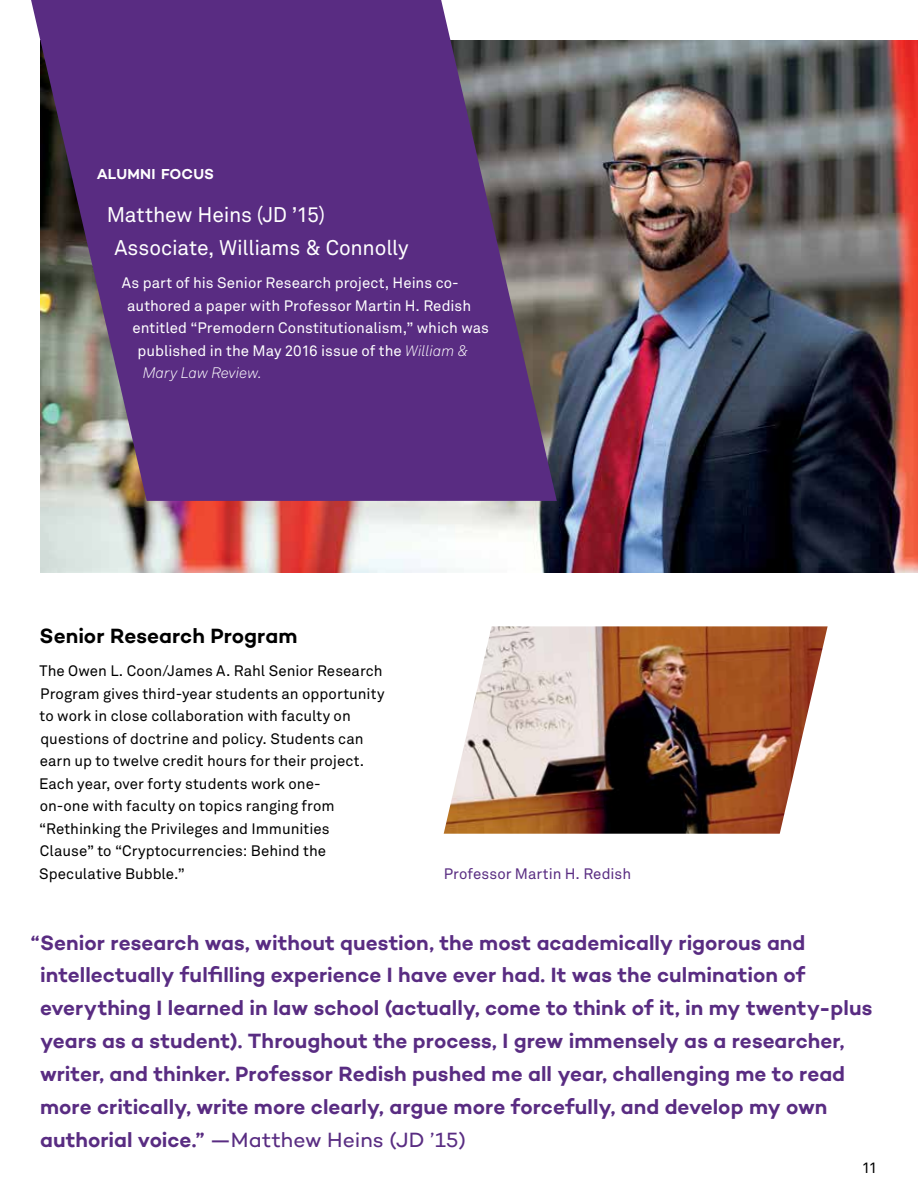
<style>
.page{position:relative;width:918px;height:1188px;background:#fff}
.page>*{position:absolute;margin:0;border:0;box-sizing:border-box;transform-origin:0 0}
.t1{font:600 21px/33px "Campton";color:#592c82}
.t2{font:21px/33px "Akkurat Pro";letter-spacing:-.01em;color:#fff}
.t3{font:600 21px "Campton";color:#000}
.t4{font:15px/22.5px "Akkurat Pro";color:#000}
.t5{font:15px "Akkurat Pro";color:#fff}
.t6{font:15px "Akkurat Pro";color:#592c82}
.t7{font:italic 300 15px "Akkurat Pro";letter-spacing:-.005em;color:#fff}
.t8{font:600 14.7px "Campton";letter-spacing:.01em;color:#fff}
.s1{font-weight:300;font-style:italic}
.s2{font-weight:400}
</style>
<div class="page">
<img style="left:444px;top:626px;width:384px;height:208px">
<img style="left:40px;top:40px;width:878px;height:532px">
<svg style="left:31px;top:0;width:526px;height:501px;background:#623f80"></svg>
<p class="t8" style="left:97px;top:164px;width:119px">ALUMNI FOCUS</p>
<p class="t2" style="left:114px;top:199px;width:296px;text-indent:-8px">Matthew Heins (JD ’15)<br>Associate, Williams &amp; Connolly</p>
<p class="t5" style="left:122px;top:274px;width:338px">As part of his Senior Research project, Heins co-</p>
<p class="t5" style="left:127px;top:297px;width:346px">authored a paper with Professor Martin H. Redish</p>
<p class="t5" style="left:132px;top:319px;width:358px">entitled “Premodern Constitutionalism,” which was</p>
<p class="t5" style="left:138px;top:342px;width:332px">published in the May 2016 issue of the <span class="s1">William &amp;</span></p>
<p class="t7" style="left:143px;top:364px;width:121px">Mary Law Review.</p>
<p class="t3" style="left:40px;top:623px;width:259px">Senior Research Program</p>
<p class="t4" style="left:39px;top:660px;width:347px">The Owen L. Coon/James A. Rahl Senior Research Program gives third-year students an opportunity to work in close collaboration with faculty on questions of doctrine and policy. Students can earn up to twelve credit hours for their project.<br>Each year, over forty students work one-<br>on-one with faculty on topics ranging from “Rethinking the Privileges and Immunities Clause” to “Cryptocurrencies: Behind the Speculative Bubble.”</p>
<p class="t6" style="left:444px;top:865px;width:189px">Professor Martin H. Redish</p>
<p class="t1" style="left:40px;top:925px;width:834px;text-indent:-9px">“Senior research was, without question, the most academically rigorous and intellectually fulfilling experience I have ever had. It was the culmination of everything I learned in law school (actually, come to think of it, in my twenty-plus years as a student). Throughout the process, I grew immensely as a researcher, writer, and thinker. Professor Redish pushed me all year, challenging me to read more critically, write more clearly, argue more forcefully, and develop my own authorial voice.” <span class="s2">—Matthew Heins (JD ’15)</span></p>
<p class="t4" style="left:862px;top:1157px;width:17px">11</p>
</div>
